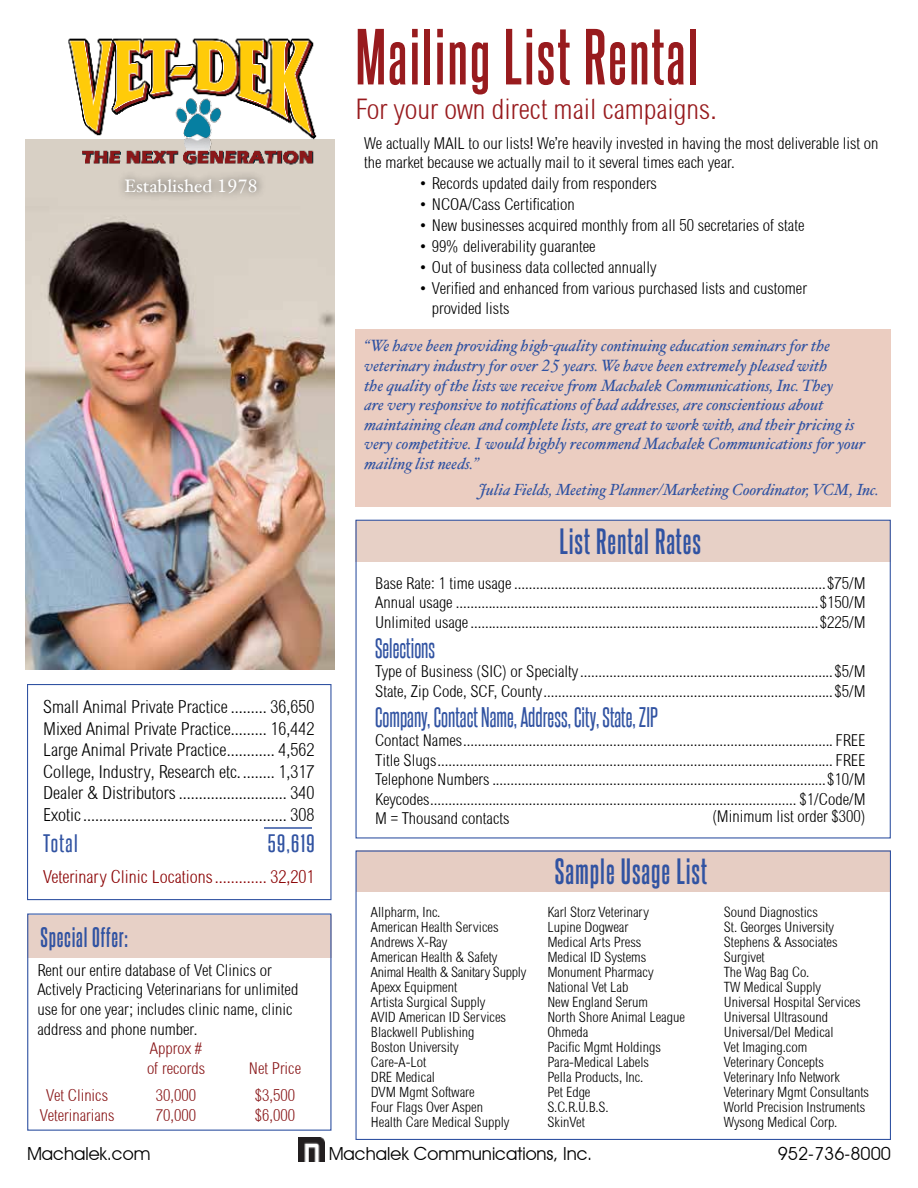
<style>
.page{position:relative;width:918px;height:1188px;background:#fff}
.page>*{position:absolute;margin:0;border:0;box-sizing:border-box;transform-origin:0 0}
.t1{font:700 67.5px "Steelfish Rg";letter-spacing:.03em;color:#981b1e}
.t2{font:700 31.05px "Steelfish Rg";letter-spacing:.03em;color:#3153a2}
.t3{font:28.5px "Sertig";color:#981b1e}
.t4{font:24px "Steelfish Rg";color:#3153a2}
.t5{font:700 24px "Steelfish Rg";letter-spacing:.03em;color:#3153a2}
.t6{font:18px/21.6px "Sertig";color:#000;text-align:justify}
.t7{font:18px "Avant Garde IT Cby BT";color:#000}
.t8{font:18px "Sertig";color:#8b0304}
.t9{font:18px "Hoefler Text";color:#fff}
.t10{font:16.5px/19.5px "Sertig";color:#000}
.t11{font:16.5px/19.8px "Sertig";color:#8a181a;text-align:center}
.t12{font:italic 16.35px/19.6px "Hoefler Text";color:#3153a2}
.t13{font:italic 16.2px "Hoefler Text";color:#3153a2}
.t14{font:14.25px/15px "Sertig";color:#000}
</style>
<div class="page">
<div style="left:27px;top:684px;width:305px;height:216px;border:1px solid #3153a2"></div>
<div style="left:356px;top:329px;width:535px;height:178px;background:#ebcdc1"></div>
<img style="left:25px;top:140px;width:310px;height:530px">
<div style="left:27px;top:915px;width:305px;height:42px;background:#e7d0c6"></div>
<div style="left:117px;top:170px;width:149px;height:32px;background:#000;opacity:.75"></div>
<div style="left:356px;top:520px;width:535px;height:42px;background:#e7d0c6"></div>
<div style="left:356px;top:850px;width:535px;height:42px;background:#e6cdc3"></div>
<div style="left:355px;top:850px;width:536px;height:290px;border:1px solid #3153a2"></div>
<hr style="left:264px;top:827px;width:48px;height:2px;background:#3153a2">
<img style="left:51px;top:38px;width:267px;height:144px">
<img style="left:298px;top:1138px;width:26px;height:23px">
<h1 class="t1" style="left:356px;top:16px;width:344px">Mailing List Rental</h1>
<p class="t9" style="left:124px;top:176px;width:135px">Established 1978</p>
<p class="t6" style="left:43px;top:696px;width:273px">Small Animal Private Practice ......... 36,650<br>Mixed Animal Private Practice......... 16,442<br>Large Animal Private Practice............ 4,562<br>College, Industry, Research etc. ........ 1,317<br>Dealer &amp; Distributors ........................... 340<br>Exotic................................................... 308</p>
<p class="t8" style="left:43px;top:866px;width:273px">Veterinary Clinic Locations............. 32,201</p>
<h3 class="t5" style="left:40px;top:922px;width:89px">Special Offer:</h3>
<p class="t10" style="left:37px;top:960px;width:262px">Rent our entire database of Vet Clinics or Actively Practicing Veterinarians for unlimited use for one year; includes clinic name, clinic address and phone number.</p>
<p class="t11" style="left:40px;top:1086px;width:76px">Vet Clinics<br>Veterinarians</p>
<p class="t11" style="left:147px;top:1039px;width:60px;text-align:left">Approx # of records</p>
<p class="t11" style="left:156px;top:1086px;width:42px;text-align:left">30,000<br>70,000</p>
<p class="t11" style="left:249px;top:1055px;width:54px;line-height:27px">Net Price $3,500</p>
<p class="t11" style="left:255px;top:1106px;width:42px">$6,000</p>
<h3 class="t3" style="left:356px;top:93px;width:363px">For your own direct mail campaigns.</h3>
<p class="t10" style="left:364px;top:133px;width:516px">We actually MAIL to our lists! We’re heavily invested in having the most deliverable list on the market because we actually mail to it several times each year.</p>
<p class="t10" style="left:418px;top:174px;width:240px">• Records updated daily from responders</p>
<p class="t10" style="left:418px;top:195px;width:158px">• NCOA/Cass Certification</p>
<p class="t10" style="left:418px;top:216px;width:388px">• New businesses acquired monthly from all 50 secretaries of state</p>
<p class="t10" style="left:418px;top:237px;width:179px">• 99% deliverability guarantee</p>
<p class="t10" style="left:418px;top:258px;width:240px">• Out of business data collected annually</p>
<p class="t10" style="left:432px;top:279px;width:377px;text-indent:-13px">• Verified and enhanced from various purchased lists and customer provided lists</p>
<p class="t12" style="left:364px;top:336px;width:502px">“We have been providing high-quality continuing education seminars for the veterinary industry for over 25 years. We have been extremely pleased with<br>the quality of the lists we receive from Machalek Communications, Inc. They<br>are very responsive to notifications of bad addresses, are conscientious about maintaining clean and complete lists, are great to work with, and their pricing is very competitive. I would highly recommend Machalek Communications for your mailing list needs.”</p>
<p class="t13" style="left:479px;top:480px;width:401px">Julia Fields, Meeting Planner/Marketing Coordinator, VCM, Inc.</p>
<h2 class="t2" style="left:559px;top:523px;width:143px">List Rental Rates</h2>
<p class="t10" style="left:375px;top:573px;width:492px;text-align:justify">Base Rate: 1 time usage .....................................................................................$75/M Annual usage ...................................................................................................$150/M Unlimited usage...............................................................................................$225/M</p>
<h3 class="t4" style="left:375px;top:633px;width:62px">Selections</h3>
<p class="t10" style="left:375px;top:662px;width:492px">Type of Business (SIC) or Specialty.....................................................................$5/M<br>State, Zip Code, SCF, County...............................................................................$5/M</p>
<h3 class="t4" style="left:375px;top:702px;width:284px">Company, Contact Name, Address, City, State, ZIP</h3>
<p class="t10" style="left:375px;top:731px;width:492px;text-align:justify">Contact Names..................................................................................................... FREE Title Slugs............................................................................................................ FREE Telephone Numbers ...........................................................................................$10/M Keycodes.................................................................................................... $1/Code/M M = Thousand contacts</p>
<p class="t10" style="left:712px;top:807px;width:155px">(Minimum list order $300)</p>
<h2 class="t2" style="left:555px;top:853px;width:154px">Sample Usage List</h2>
<p class="t14" style="left:371px;top:905px;width:157px">Allpharm, Inc.<br>American Health Services<br>Andrews X-Ray<br>American Health &amp; Safety<br>Animal Health &amp; Sanitary Supply<br>Apexx Equipment<br>Artista Surgical Supply<br>AVID American ID Services<br>Blackwell Publishing<br>Boston University<br>Care-A-Lot<br>DRE Medical<br>DVM Mgmt Software<br>Four Flags Over Aspen<br>Health Care Medical Supply</p>
<p class="t14" style="left:547px;top:905px;width:139px">Karl Storz Veterinary<br>Lupine Dogwear<br>Medical Arts Press<br>Medical ID Systems<br>Monument Pharmacy<br>National Vet Lab<br>New England Serum<br>North Shore Animal League<br>Ohmeda<br>Pacific Mgmt Holdings<br>Para-Medical Labels<br>Pella Products, Inc.<br>Pet Edge<br>S.C.R.U.B.S.<br>SkinVet</p>
<p class="t14" style="left:724px;top:905px;width:147px">Sound Diagnostics<br>St. Georges University<br>Stephens &amp; Associates<br>Surgivet<br>The Wag Bag Co.<br>TW Medical Supply<br>Universal Hospital Services<br>Universal Ultrasound<br>Universal/Del Medical<br>Vet Imaging.com<br>Veterinary Concepts<br>Veterinary Info Network<br>Veterinary Mgmt Consultants<br>World Precision Instruments<br>Wysong Medical Corp.</p>
<p class="t7" style="left:27px;top:1143px;width:125px">Machalek.com</p>
<p class="t7" style="left:329px;top:1143px;width:265px">Machalek Communications, Inc.</p>
<p class="t7" style="left:778px;top:1143px;width:115px">952-736-8000</p>
</div>
